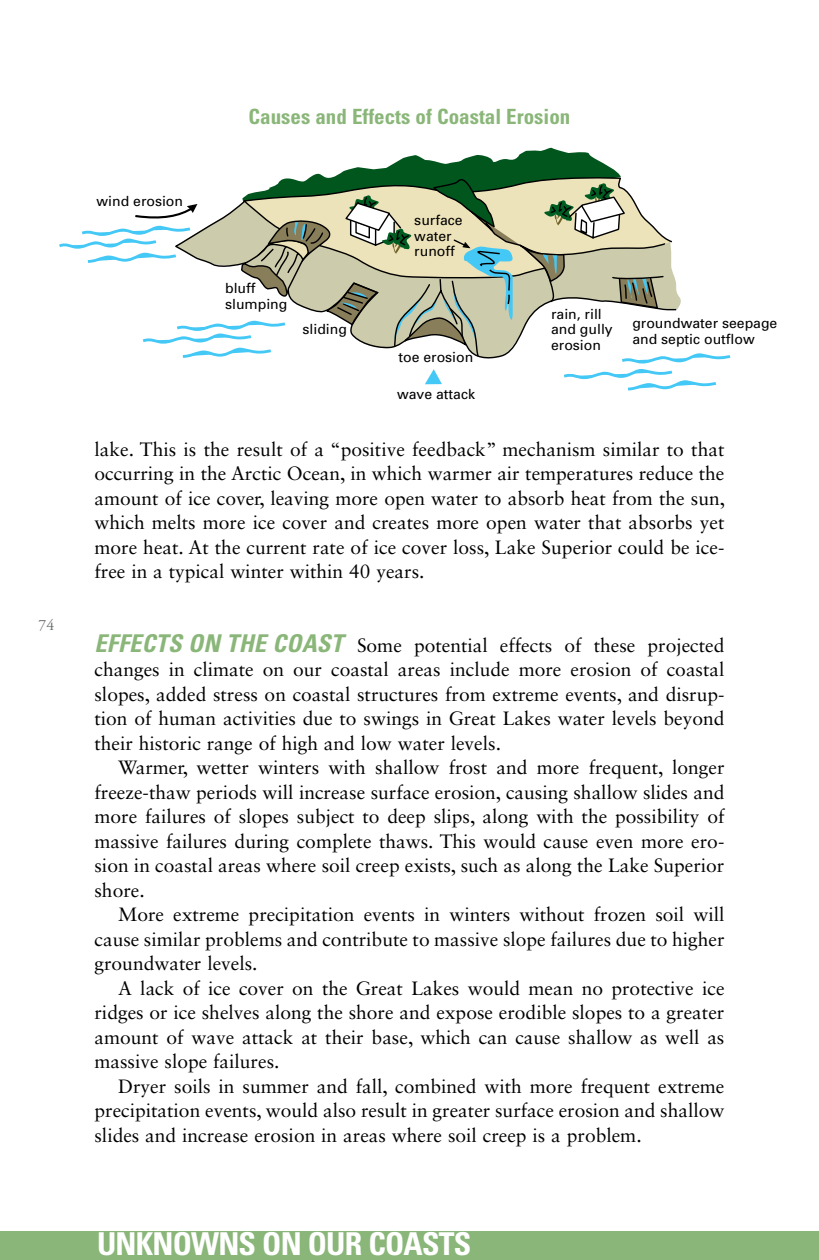
<style>
.page{position:relative;width:819px;height:1260px;background:#fff}
.page>*{position:absolute;margin:0;border:0;box-sizing:border-box;transform-origin:0 0}
.t1{font:700 condensed 31.5px "Univers";letter-spacing:-.025em;color:#fff}
.t2{font:700 condensed 21px "Univers";color:#8ab679}
.t3{font:19.25px/24.5px "Sabon LT Std";color:#000;text-align:justify}
.t4{font:15.75px "Adobe Garamond";color:#6d6f71}
.t5{font:14px/15.6px "Univers";color:#000}
.s1{font-family:"Univers";font-weight:700;font-style:italic;font-stretch:condensed;font-size:24.5px;color:#8ab679}
</style>
<div class="page">
<div style="left:0;top:1232px;width:819px;height:28px;background:#8ab679"></div>
<svg style="left:59px;top:147px;width:672px;height:244px"></svg>
<p class="t4" style="left:39px;top:617px;width:17px">74</p>
<p class="t5" style="left:97px;top:193px;width:88px">wind erosion</p>
<p class="t2" style="left:249px;top:103px;width:323px">CAUSES AND EFFECTS OF COASTAL EROSION</p>
<p class="t5" style="left:225px;top:280px;width:64px">bluff slumping</p>
<p class="t5" style="left:303px;top:321px;width:46px">sliding</p>
<p class="t5" style="left:414px;top:212px;width:50px">surface water runoff</p>
<p class="t5" style="left:399px;top:349px;width:76px">toe erosion</p>
<p class="t5" style="left:397px;top:386px;width:79px">wave attack</p>
<p class="t5" style="left:551px;top:306px;width:63px">rain, rill and gully erosion</p>
<p class="t5" style="left:632px;top:315px;width:147px">groundwater seepage and septic outflow</p>
<p class="t3" style="left:94px;top:437px;width:632px">lake. This is the result of a “positive feedback” mechanism similar to that occurring in the Arctic Ocean, in which warmer air temperatures reduce the amount of ice cover, leaving more open water to absorb heat from the sun, which melts more ice cover and creates more open water that absorbs yet more heat. At the current rate of ice cover loss, Lake Superior could be ice&shy;free in a typical winter within 40 years.</p>
<p class="t3" style="left:94px;top:633px;width:632px"><span class="s1">EFFECTS ON THE COAST</span> Some potential effects of these projected changes in climate on our coastal areas include more erosion of coastal slopes, added stress on coastal structures from extreme events, and disrup&shy;tion of human activities due to swings in Great Lakes water levels beyond their historic range of high and low water levels.</p>
<p class="t3" style="left:95px;top:755px;width:632px;text-indent:24px">Warmer, wetter winters with shallow frost and more frequent, longer freeze-thaw periods will increase surface erosion, causing shallow slides and more failures of slopes subject to deep slips, along with the possibility of massive failures during complete thaws. This would cause even more ero&shy;sion in coastal areas where soil creep exists, such as along the Lake Superior shore.</p>
<p class="t3" style="left:95px;top:902px;width:632px;text-indent:24px">More extreme precipitation events in winters without frozen soil will cause similar problems and contribute to massive slope failures due to higher groundwater levels.</p>
<p class="t3" style="left:95px;top:976px;width:632px;text-indent:24px">A lack of ice cover on the Great Lakes would mean no protective ice ridges or ice shelves along the shore and expose erodible slopes to a greater amount of wave attack at their base, which can cause shallow as well as massive slope failures.</p>
<p class="t3" style="left:95px;top:1074px;width:631px;text-indent:24px">Dryer soils in summer and fall, combined with more frequent extreme precipitation events, would also result in greater surface erosion and shallow slides and increase erosion in areas where soil creep is a problem.</p>
<h1 class="t1" style="left:97px;top:1224px;width:373px">UNKNOWNS ON OUR COASTS</h1>
</div>
